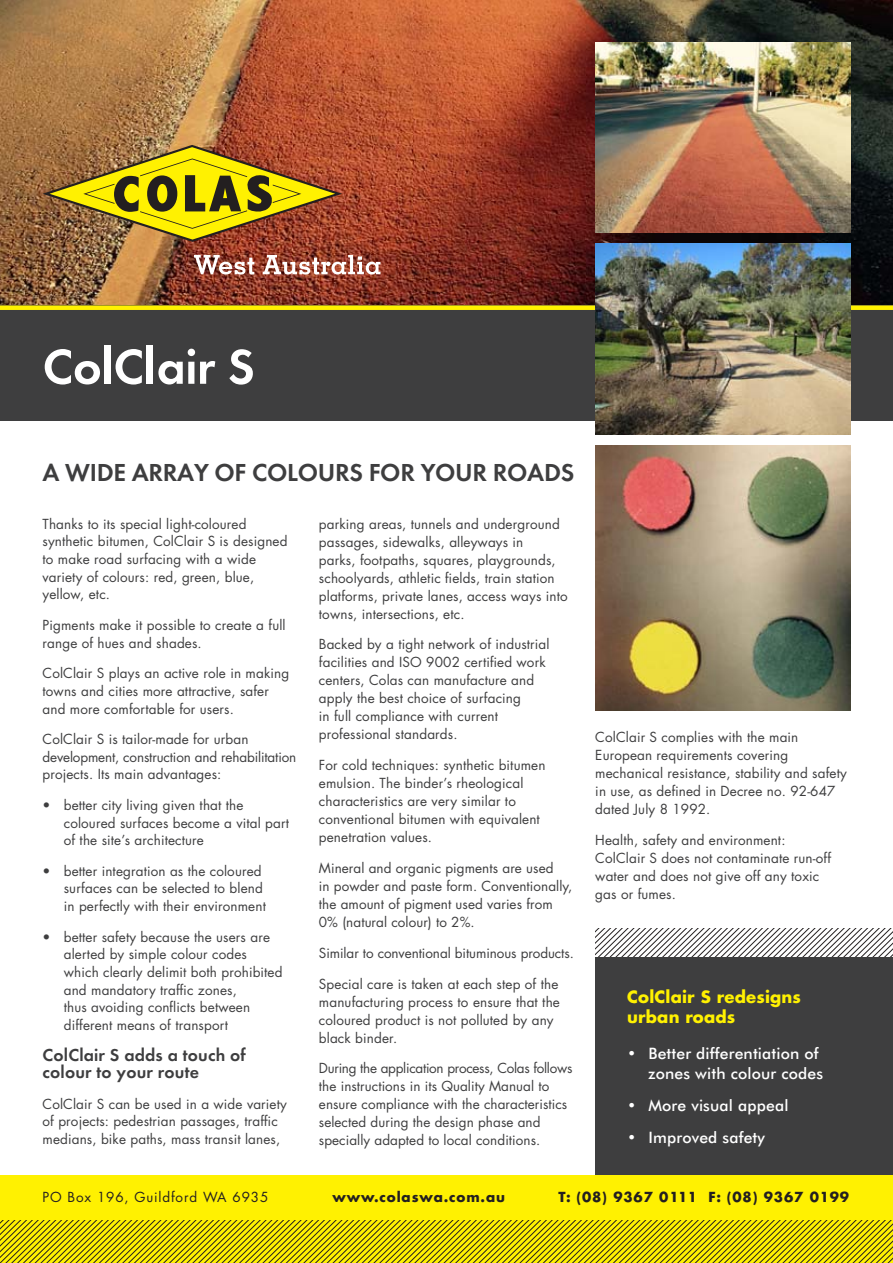
<style>
.page{position:relative;width:893px;height:1263px;background:#fff}
.page>*{position:absolute;margin:0;border:0;box-sizing:border-box;transform-origin:0 0}
.t1{font:51px "Futura Demi";letter-spacing:-.005em;color:#fff}
.t2{font:25.5px "Futura Demi";letter-spacing:-.015em;color:#3e3e3f}
.t3{font:18px/17.7px "Futura Demi";letter-spacing:.01em;color:#3e3e3f}
.t4{font:700 16.5px/19.5px "Futura";letter-spacing:.01em;color:#fff101}
.t5{font:500 15.75px/19.5px "Futura";letter-spacing:.01em;color:#fff;text-align:right}
.t6{font:13.5px/18px "Futura";letter-spacing:.01em;color:#3e3e3f}
.t7{font:700 13.5px "Futura";letter-spacing:.06em;color:#231f20}
.t8{font:13.5px "Futura";letter-spacing:.06em;color:#231f20}
</style>
<div class="page">
<svg style="left:595px;top:928px;width:298px;height:29px"></svg>
<div style="left:595px;top:957px;width:298px;height:232px;background:#3e3e3f"></div>
<div style="left:0;top:1175px;width:893px;height:88px;background:#fff101"></div>
<img style="left:0;top:0;width:893px;height:305px">
<div style="left:0;top:305px;width:893px;height:116px;background:#3e3e3f"></div>
<div style="left:0;top:305px;width:893px;height:5px;background:#fff101"></div>
<svg style="left:0;top:1220px;width:893px;height:43px"></svg>
<img style="left:595px;top:43px;width:255px;height:190px">
<img style="left:595px;top:244px;width:255px;height:191px">
<img style="left:43px;top:145px;width:299px;height:97px">
<svg style="left:194px;top:255px;width:60px;height:20px"></svg>
<svg style="left:263px;top:255px;width:117px;height:20px"></svg>
<img style="left:595px;top:445px;width:255px;height:265px">
<p class="t1" style="left:43px;top:337px;width:214px">ColClair S</p>
<p class="t2" style="left:43px;top:458px;width:533px">A WIDE ARRAY OF COLOURS FOR YOUR ROADS</p>
<p class="t6" style="left:43px;top:515px;width:247px">Thanks to its special light-coloured synthetic bitumen, ColClair S is designed to make road surfacing with a wide variety of colours: red, green, blue, yellow, etc.</p>
<p class="t6" style="left:43px;top:616px;width:245px">Pigments make it possible to create a full range of hues and shades.</p>
<p class="t6" style="left:43px;top:664px;width:248px">ColClair S plays an active role in making towns and cities more attractive, safer and more comfortable for users.</p>
<p class="t6" style="left:43px;top:730px;width:255px">ColClair S is tailor-made for urban development, construction and rehabilitation projects. Its main advantages:</p>
<p class="t6" style="left:64px;top:796px;width:227px;text-indent:-21px">• better city living given that the coloured surfaces become a vital part of the site’s architecture</p>
<p class="t6" style="left:64px;top:862px;width:204px;text-indent:-21px">• better integration as the coloured surfaces can be selected to blend in perfectly with their environment</p>
<p class="t6" style="left:64px;top:927px;width:220px;text-indent:-21px">• better safety because the users are alerted by simple colour codes which clearly delimit both prohibited and mandatory traffic zones,<br>thus avoiding conflicts between different means of transport</p>
<p class="t3" style="left:43px;top:1045px;width:205px">ColClair S adds a touch of colour to your route</p>
<p class="t6" style="left:43px;top:1095px;width:246px">ColClair S can be used in a wide variety of projects: pedestrian passages, traffic medians, bike paths, mass transit lanes,</p>
<p class="t6" style="left:319px;top:514px;width:250px">parking areas, tunnels and underground passages, sidewalks, alleyways in<br>parks, footpaths, squares, playgrounds, schoolyards, athletic fields, train station platforms, private lanes, access ways into towns, intersections, etc.</p>
<p class="t6" style="left:319px;top:635px;width:232px">Backed by a tight network of industrial facilities and ISO 9002 certified work centers, Colas can manufacture and apply the best choice of surfacing<br>in full compliance with current professional standards.</p>
<p class="t6" style="left:319px;top:756px;width:228px">For cold techniques: synthetic bitumen emulsion. The binder’s rheological characteristics are very similar to conventional bitumen with equivalent penetration values.</p>
<p class="t6" style="left:319px;top:859px;width:255px">Mineral and organic pigments are used<br>in powder and paste form. Conventionally, the amount of pigment used varies from 0% (natural colour) to 2%.</p>
<p class="t6" style="left:319px;top:943px;width:257px">Similar to conventional bituminous products.</p>
<p class="t6" style="left:319px;top:974px;width:243px">Special care is taken at each step of the manufacturing process to ensure that the coloured product is not polluted by any black binder.</p>
<p class="t6" style="left:319px;top:1059px;width:255px">During the application process, Colas follows the instructions in its Quality Manual to ensure compliance with the characteristics selected during the design phase and specially adapted to local conditions.</p>
<p class="t6" style="left:595px;top:728px;width:253px">ColClair S complies with the main European requirements covering mechanical resistance, stability and safety in use, as defined in Decree no. 92-647 dated July 8 1992.</p>
<p class="t6" style="left:595px;top:831px;width:237px">Health, safety and environment:<br>ColClair S does not contaminate run-off water and does not give off any toxic gas or fumes.</p>
<p class="t4" style="left:627px;top:987px;width:175px">ColClair S redesigns urban roads</p>
<p class="t5" style="left:627px;top:1044px;width:197px">• Better differentiation of zones with colour codes</p>
<p class="t5" style="left:627px;top:1095px;width:163px">• More visual appeal</p>
<p class="t5" style="left:627px;top:1128px;width:139px">• Improved safety</p>
<p class="t8" style="left:43px;top:1188px;width:227px">PO Box 196, Guildford WA 6935</p>
<p class="t7" style="left:332px;top:1188px;width:174px">www.colaswa.com.au</p>
<p class="t7" style="left:558px;top:1188px;width:292px">T: (08) 9367 0111 F: (08) 9367 0199</p>
</div>
